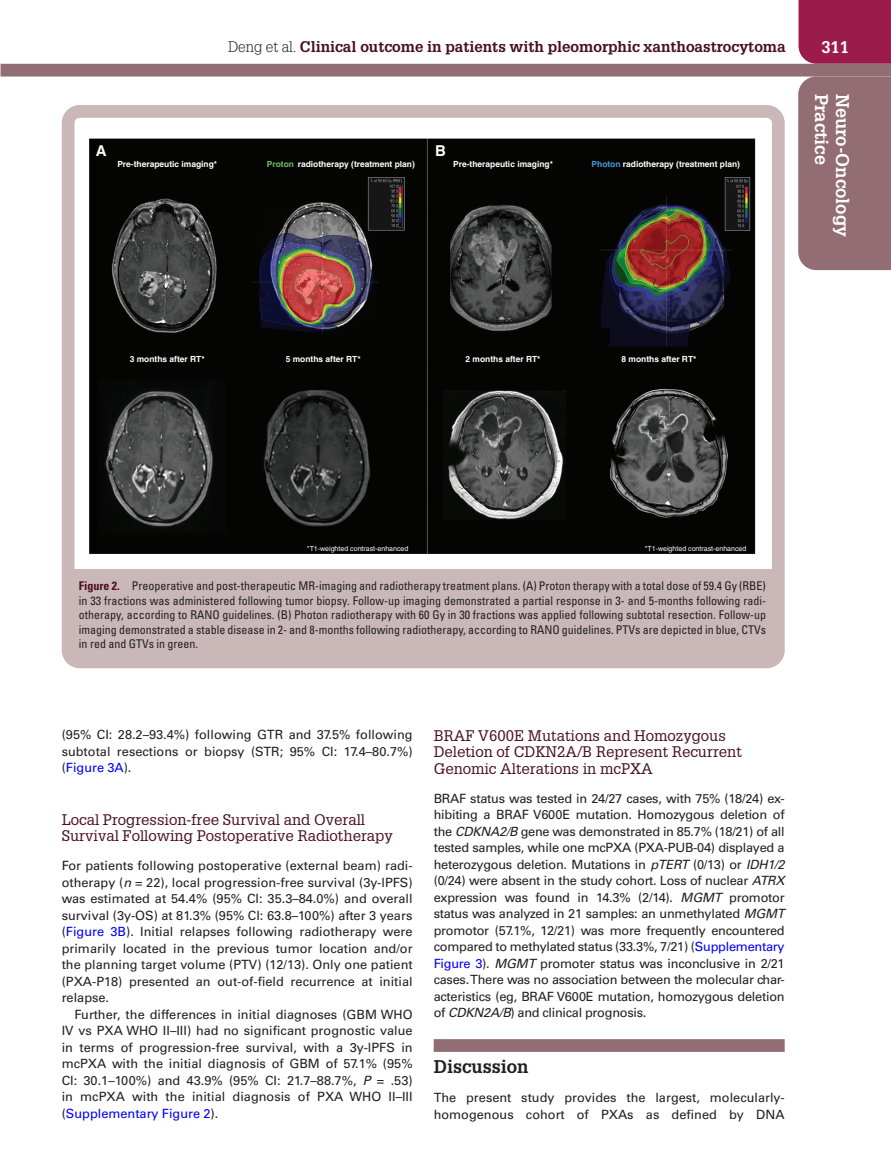
<style>
.page{position:relative;width:891px;height:1175px;background:#fff}
.page>*{position:absolute;margin:0;border:0;box-sizing:border-box;transform-origin:0 0}
.t1{font:700 18px "Glypha LT Std";color:#fff}
.t2{font:700 18px "Glypha LT Std";color:#231f20}
.t3{font:700 16.5px "Glypha LT Std";color:#fff}
.t4{font:15px/16.5px "Glypha LT Std";color:#490e24}
.t5{font:700 15px "Glypha LT Std";color:#490e24}
.t6{font:700 15px "Helvetica";color:#fff}
.t7{font:12.75px/16.5px "Univers LT Std";color:#231f20;text-align:justify}
.t8{font:condensed 12px/14.4px "Univers LT Std";color:#231f20;text-align:justify}
.t9{font:700 8.4px "Helvetica";color:#fff}
.t10{font:7.05px "Helvetica";color:#fff}
.s1{font-weight:300;color:#231f20}
.s2{color:#6ec05b}
.s3{color:#439cd6}
.s4{font-weight:700;color:#490e24}
.s5{color:#00f}
.s6{font-style:italic}
</style>
<div class="page">
<div style="left:799px;top:0;width:92px;height:64px;background:#9b1c4b"></div>
<div style="left:1px;top:64px;width:890px;height:12px;background:#926d73"></div>
<div style="left:798px;top:76px;width:93px;height:194px;background:#926d73"></div>
<div style="left:434px;top:1039px;width:351px;height:12px;background:#926d73"></div>
<div style="left:70px;top:569px;width:706px;height:86px;background:#cab8b9"></div>
<img style="left:89px;top:139px;width:666px;height:414px">
<div style="left:62px;top:105px;width:723px;height:563px;border:13px solid #cab8b9;border-radius:12px"></div>
<p class="t5" style="left:228px;top:37px;width:559px"><span class="s1">Deng et al.</span> Clinical outcome in patients with pleomorphic xanthoastrocytoma</p>
<p class="t3" style="left:821px;top:37px;width:29px">311</p>
<h1 class="t1" style="left:833px;top:94px;width:73px;rotate:90deg">Practice</h1>
<h1 class="t1" style="left:854px;top:94px;width:145px;rotate:90deg">Neuro-Oncology</h1>
<p class="t6" style="left:96px;top:142px;width:12px">A</p>
<p class="t6" style="left:435px;top:142px;width:12px">B</p>
<p class="t9" style="left:267px;top:159px;width:150px"><span class="s2">Proton</span> radiotherapy (treatment plan)</p>
<p class="t9" style="left:453px;top:159px;width:101px">Pre-therapeutic imaging*</p>
<p class="t9" style="left:592px;top:159px;width:150px"><span class="s3">Photon</span> radiotherapy (treatment plan)</p>
<p class="t9" style="left:117px;top:159px;width:101px">Pre-therapeutic imaging*</p>
<p class="t9" style="left:130px;top:354px;width:76px">3 months after RT*</p>
<p class="t9" style="left:286px;top:354px;width:76px">5 months after RT*</p>
<p class="t9" style="left:466px;top:354px;width:76px">2 months after RT*</p>
<p class="t9" style="left:622px;top:354px;width:76px">8 months after RT*</p>
<p class="t10" style="left:307px;top:544px;width:103px">*T1-weighted contrast-enhanced</p>
<p class="t10" style="left:645px;top:544px;width:103px">*T1-weighted contrast-enhanced</p>
<p class="t8" style="left:79px;top:578px;width:689px"><span class="s4">Figure 2.</span> Preoperative and post-therapeutic MR-imaging and radiotherapy treatment plans. (A) Proton therapy with a total dose of 59.4 Gy (RBE) in 33 fractions was administered following tumor biopsy. Follow-up imaging demonstrated a partial response in 3- and 5-months following radi&shy;otherapy, according to RANO guidelines. (B) Photon radiotherapy with 60 Gy in 30 fractions was applied following subtotal resection. Follow-up imaging demonstrated a stable disease in 2- and 8-months following radiotherapy, according to RANO guidelines. PTVs are depicted in blue, CTVs in red and GTVs in green.</p>
<p class="t7" style="left:62px;top:726px;width:353px">(95% CI: 28.2–93.4%) following GTR and 37.5% following subtotal resections or biopsy (STR; 95% CI: 17.4–80.7%) (<span class="s5">Figure 3A</span>).</p>
<p class="t4" style="left:62px;top:810px;width:333px">Local Progression-free Survival and Overall<br>Survival Following Postoperative Radiotherapy</p>
<p class="t7" style="left:62px;top:857px;width:353px">For patients following postoperative (external beam) radi&shy;otherapy (<span class="s6">n</span> = 22), local progression-free survival (3y-lPFS) was estimated at 54.4% (95% CI: 35.3–84.0%) and overall survival (3y-OS) at 81.3% (95% CI: 63.8–100%) after 3 years (<span class="s5">Figure 3B</span>). Initial relapses following radiotherapy were primarily located in the previous tumor location and/or the planning target volume (PTV) (12/13). Only one patient (PXA-P18) presented an out-of-field recurrence at initial relapse.</p>
<p class="t7" style="left:62px;top:1006px;width:353px;text-indent:13px">Further, the differences in initial diagnoses (GBM WHO IV vs PXA WHO II–III) had no significant prognostic value in terms of progression-free survival, with a 3y-lPFS in mcPXA with the initial diagnosis of GBM of 57.1% (95% CI: 30.1–100%) and 43.9% (95% CI: 21.7–88.7%, <span class="s6">P</span> = .53) in mcPXA with the initial diagnosis of PXA WHO II–III (<span class="s5">Supplementary Figure 2</span>).</p>
<p class="t4" style="left:434px;top:726px;width:310px">BRAF V600E Mutations and Homozygous<br>Deletion of CDKN2A/B Represent Recurrent<br>Genomic Alterations in mcPXA</p>
<p class="t7" style="left:434px;top:790px;width:353px">BRAF status was tested in 24/27 cases, with 75% (18/24) ex&shy;hibiting a BRAF V600E mutation. Homozygous deletion of the <span class="s6">CDKNA2/B</span> gene was demonstrated in 85.7% (18/21) of all tested samples, while one mcPXA (PXA-PUB-04) displayed a heterozygous deletion. Mutations in <span class="s6">pTERT</span> (0/13) or <span class="s6">IDH1/2 </span>(0/24) were absent in the study cohort. Loss of nuclear <span class="s6">ATRX </span>expression was found in 14.3% (2/14). <span class="s6">MGMT</span> promotor status was analyzed in 21 samples: an unmethylated <span class="s6">MGMT </span>promotor (57.1%, 12/21) was more frequently encountered compared to methylated status (33.3%, 7/21) (<span class="s5">Supplementary Figure 3</span>). <span class="s6">MGMT</span> promoter status was inconclusive in 2/21 cases. There was no association between the molecular char&shy;acteristics (eg, BRAF V600E mutation, homozygous deletion of <span class="s6">CDKN2A/B</span>) and clinical prognosis.</p>
<h1 class="t2" style="left:434px;top:1055px;width:96px">Discussion</h1>
<p class="t7" style="left:434px;top:1089px;width:352px">The present study provides the largest, molecularly&shy;homogenous cohort of PXAs as defined by DNA</p>
</div>
